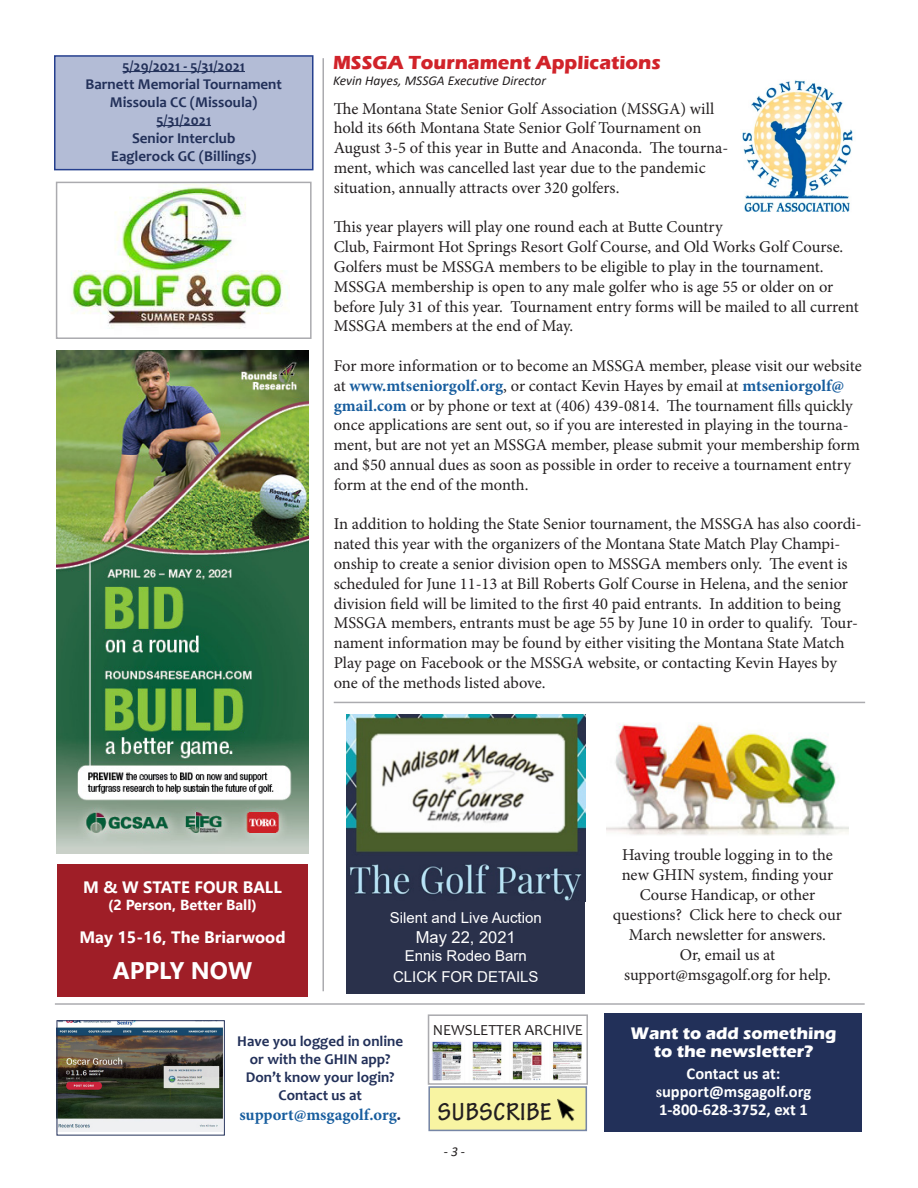
<style>
.page{position:relative;width:918px;height:1188px;background:#fff}
.page>*{position:absolute;margin:0;border:0;box-sizing:border-box;transform-origin:0 0}
.t1{font:700 condensed 26.4px "Tekton Pro";letter-spacing:.03em;color:#231f20}
.t2{font:700 24px "Segoe UI";color:#fff}
.t3{font:700 19.5px "Eras ITC";color:#d1232a}
.t4{font:700 17.25px "Eras ITC";color:#fff}
.t5{font:16.5px/19.8px "Minion Pro";letter-spacing:-.005em;color:#231f20}
.t6{font:700 16.5px "Calibri";color:#fff}
.t7{font:700 16.5px "Segoe UI";color:#fff}
.t8{font:700 16.5px "Minion Pro";color:#175d9e}
.t9{font:16.5px "Arial";color:#fff}
.t10{font:15.45px "Candara";color:#231f20}
.t11{font:700 15px/18px "Candara";color:#223059;text-align:center}
.t12{font:15px "Arial";color:#fff}
.t13{font:700 14.55px "Segoe UI";color:#fff}
.t14{font:italic 13.5px "Calibri";color:#231f20}
.s1{font-weight:700;color:#175d9e}
.s2{font-family:"Candara";color:#223059}
.s3{font-family:"Minion Pro"}
</style>
<div class="page">
<hr style="left:55px;top:1003px;width:810px;height:2px;background:#ababaf">
<div style="left:604px;top:1013px;width:258px;height:119px;background:#223059"></div>
<div style="left:429px;top:1087px;width:157px;height:43px;background:#f8f4a2"></div>
<div style="left:428px;top:1086px;width:159px;height:45px;border:2px solid #7686a6"></div>
<img style="left:557px;top:1098px;width:18px;height:23px">
<div style="left:428px;top:1014px;width:160px;height:71px;border:2px solid #ababaf"></div>
<img style="left:431px;top:1041px;width:153px;height:42px">
<img style="left:59px;top:1022px;width:163px;height:109px">
<div style="left:57px;top:1020px;width:168px;height:116px;border:1px solid #223059"></div>
<hr style="left:322px;top:58px;width:2px;height:933px;background:#ababaf">
<div style="left:55px;top:56px;width:258px;height:114px;background:#b3bcd6"></div>
<hr style="left:122px;top:71px;width:123px;height:1px;background:#223059">
<hr style="left:156px;top:125px;width:55px;height:1px;background:#223059">
<div style="left:54px;top:55px;width:260px;height:115px;border:2px solid #253f8e"></div>
<img style="left:742px;top:80px;width:111px;height:132px">
<img style="left:71px;top:185px;width:219px;height:143px">
<div style="left:56px;top:182px;width:256px;height:157px;border:2px solid #ababaf"></div>
<hr style="left:334px;top:702px;width:531px;height:1px;background:#ababaf">
<div style="left:57px;top:865px;width:251px;height:132px;background:#9f1e27"></div>
<img style="left:57px;top:351px;width:251px;height:502px">
<img style="left:346px;top:714px;width:239px;height:188px">
<div style="left:346px;top:902px;width:239px;height:92px;background:#2a314b"></div>
<img style="left:606px;top:724px;width:242px;height:112px">
<p class="t11" style="left:122px;top:57px;width:124px">5/29/2021 - 5/31/2021</p>
<p class="t11" style="left:86px;top:75px;width:198px">Barnett Memorial Tournament</p>
<p class="t11" style="left:110px;top:93px;width:149px">Missoula CC (Missoula)</p>
<p class="t11" style="left:156px;top:111px;width:56px">5/31/2021</p>
<p class="t11" style="left:132px;top:129px;width:105px">Senior Interclub</p>
<p class="t11" style="left:111px;top:147px;width:147px">Eaglerock GC (Billings)</p>
<p class="t3" style="left:333px;top:51px;width:329px">MSSGA Tournament Applications</p>
<p class="t14" style="left:333px;top:71px;width:215px">Kevin Hayes, MSSGA Executive Director</p>
<p class="t5" style="left:334px;top:99px;width:396px">The Montana State Senior Golf Association (MSSGA) will hold its 66th Montana State Senior Golf Tournament on August 3-5 of this year in Butte and Anaconda. The tourna&shy;ment, which was cancelled last year due to the pandemic situation, annually attracts over 320 golfers.</p>
<p class="t5" style="left:334px;top:217px;width:511px">This year players will play one round each at Butte Country<br>Club, Fairmont Hot Springs Resort Golf Course, and Old Works Golf Course.<br>Golfers must be MSSGA members to be eligible to play in the tournament.</p>
<p class="t5" style="left:334px;top:277px;width:527px">MSSGA membership is open to any male golfer who is age 55 or older on or before July 31 of this year. Tournament entry forms will be mailed to all current<br>MSSGA members at the end of May.</p>
<p class="t5" style="left:334px;top:356px;width:529px">For more information or to become an MSSGA member, please visit our website at <span class="s1">www.mtseniorgolf.org</span>, or contact Kevin Hayes by email at <span class="s1">mtseniorgolf@ gmail.com</span> or by phone or text at (406) 439-0814. The tournament fills quickly once applications are sent out, so if you are interested in playing in the tourna&shy;ment, but are not yet an MSSGA member, please submit your membership form and $50 annual dues as soon as possible in order to receive a tournament entry form at the end of the month.</p>
<p class="t5" style="left:334px;top:514px;width:529px">In addition to holding the State Senior tournament, the MSSGA has also coordi&shy;nated this year with the organizers of the Montana State Match Play Champi&shy;onship to create a senior division open to MSSGA members only. The event is scheduled for June 11-13 at Bill Roberts Golf Course in Helena, and the senior division field will be limited to the first 40 paid entrants. In addition to being MSSGA members, entrants must be age 55 by June 10 in order to qualify. Tour&shy;nament information may be found by either visiting the Montana State Match Play page on Facebook or the MSSGA website, or contacting Kevin Hayes by one of the methods listed above.</p>
<p class="t7" style="left:83px;top:872px;width:200px">M &amp; W STATE FOUR BALL</p>
<p class="t13" style="left:108px;top:892px;width:150px">(2 Person, Better Ball)</p>
<p class="t7" style="left:79px;top:921px;width:208px">May 15-16, The Briarwood</p>
<p class="t2" style="left:113px;top:948px;width:141px">APPLY NOW</p>
<p class="t12" style="left:390px;top:907px;width:153px">Silent and Live Auction</p>
<p class="t9" style="left:416px;top:925px;width:101px">May 22, 2021</p>
<p class="t12" style="left:405px;top:945px;width:123px">Ennis Rodeo Barn</p>
<p class="t12" style="left:393px;top:967px;width:147px">CLICK FOR DETAILS</p>
<p class="t5" style="left:622px;top:845px;width:213px;text-align:center">Having trouble logging in to the new GHIN system, finding your<br>Course Handicap, or other</p>
<p class="t5" style="left:613px;top:904px;width:231px;line-height:20.7px;text-align:center">questions? Click here to check our<br>March newsletter for answers.</p>
<p class="t5" style="left:680px;top:945px;width:97px">Or, email us at</p>
<p class="t5" style="left:624px;top:965px;width:208px">support@msgagolf.org for help.</p>
<p class="t11" style="left:237px;top:1032px;width:167px">Have you logged in online or with the GHIN app?<br>Don’t know your login?<br>Contact us at</p>
<p class="t8" style="left:239px;top:1103px;width:163px">support@msgagolf.org<span class="s2">.</span></p>
<p class="t10" style="left:433px;top:1020px;width:152px">NEWSLETTER ARCHIVE</p>
<p class="t4" style="left:630px;top:1024px;width:208px">Want to add something</p>
<p class="t4" style="left:654px;top:1041px;width:161px">to the newsletter?</p>
<p class="t6" style="left:687px;top:1062px;width:95px">Contact us at:</p>
<p class="t6" style="left:656px;top:1080px;width:157px"><span class="s3">s</span>upport@msgagolf.org</p>
<p class="t1" style="left:438px;top:1097px;width:116px">SUBSCRIBE</p>
<p class="t6" style="left:659px;top:1098px;width:150px">1-800-628-3752, ext 1</p>
<p class="t14" style="left:444px;top:1142px;width:23px">- 3 -</p>
</div>
